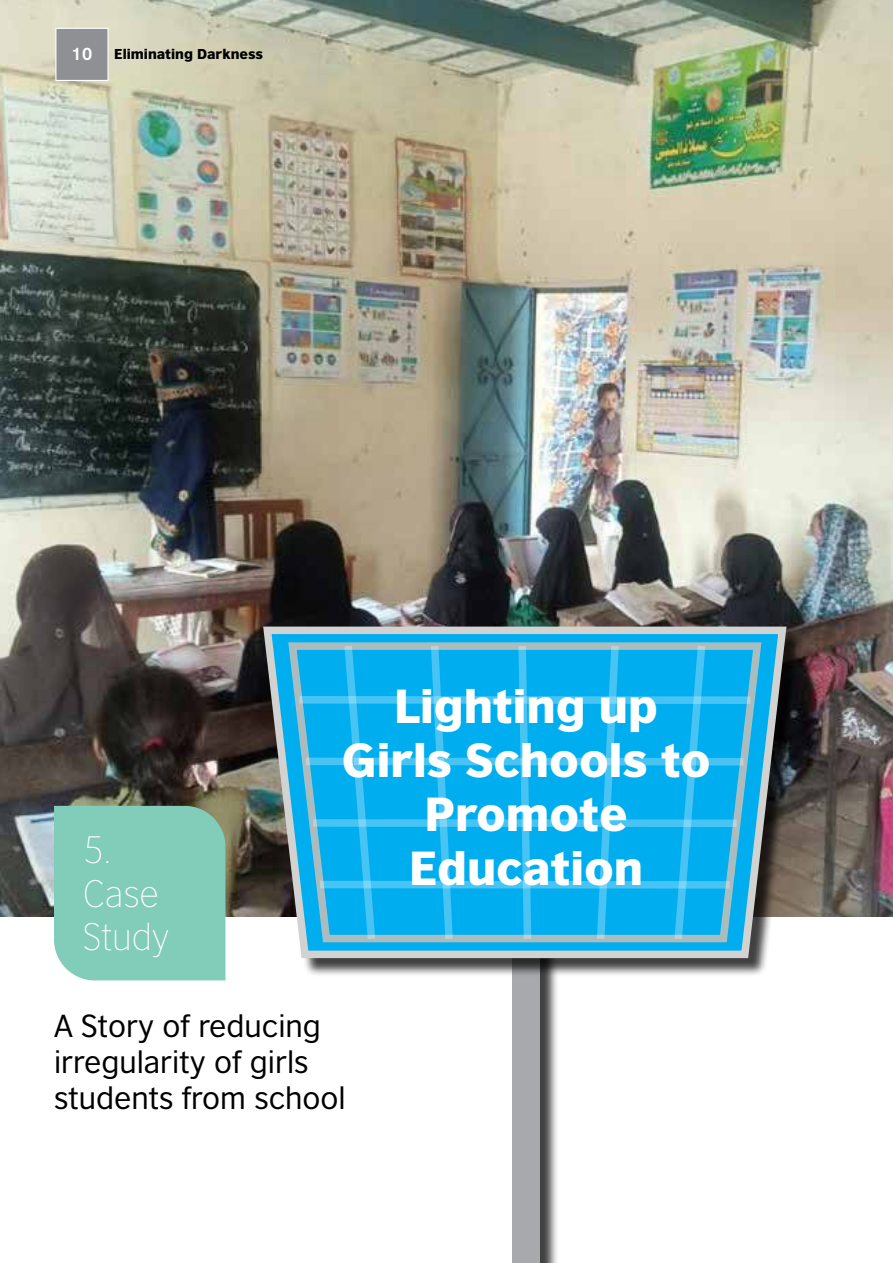
<style>
.page{position:relative;width:893px;height:1263px;background:#fff}
.page>*{position:absolute;margin:0;border:0;box-sizing:border-box;transform-origin:0 0}
.t1{font:900 45px/54px "British Council Sans";color:#fff;text-align:center}
.t2{font:200 36px/43.2px "British Council Sans";color:#fff}
.t3{font:30px/36px "British Council Sans";color:#000}
.t4{font:900 13.5px "British Council Sans";color:#000}
.s1{font-family:"Akzidenz Grotesk BE";font-weight:500;font-size:18px;color:#fff}
</style>
<div class="page">
<img style="left:0;top:0;width:893px;height:917px">
<div style="left:515px;top:943px;width:44px;height:320px;background:#000;opacity:.75"></div>
<div style="left:513px;top:941px;width:27px;height:322px;background:#a7a9ac"></div>
<div style="left:266px;top:629px;width:539px;height:348px;background:#000;opacity:.75"></div>
<svg style="left:259px;top:622px;width:532px;height:340px;background:#6e8991"></svg>
<svg style="left:284px;top:638px;width:482px;height:308px;background:#17aee5"></svg>
<svg style="left:343px;top:644px;width:37px;height:296px;background:#15b3ed"></svg>
<svg style="left:427px;top:644px;width:30px;height:296px;background:#18b4ee"></svg>
<svg style="left:670px;top:644px;width:37px;height:296px;background:#15b3ed"></svg>
<svg style="left:593px;top:644px;width:30px;height:296px;background:#18b4ee"></svg>
<svg style="left:514px;top:644px;width:21px;height:296px;background:#1fb6ee"></svg>
<svg style="left:320px;top:881px;width:409px;height:8px;background:#48c4f2"></svg>
<svg style="left:313px;top:819px;width:424px;height:8px;background:#49c4f2"></svg>
<svg style="left:306px;top:758px;width:437px;height:7px;background:#4dc5f2"></svg>
<svg style="left:299px;top:696px;width:451px;height:8px;background:#48c4f2"></svg>
<div style="left:54px;top:806px;width:171px;height:174px;background:#82ccba"></div>
<div style="left:55px;top:28px;width:54px;height:53px;background:#8e9093;border:1px solid #fff"></div>
<p class="t4" style="left:72px;top:45px;width:193px"><span class="s1">10</span> Eliminating Darkness</p>
<p class="t2" style="left:83px;top:828px;width:88px">5.<br>Case<br>Study</p>
<h1 class="t1" style="left:342px;top:677px;width:370px">Lighting up<br>Girls Schools to<br>Promote<br>Education</h1>
<p class="t3" style="left:54px;top:1007px;width:293px">A Story of reducing irregularity of girls students from school</p>
</div>
